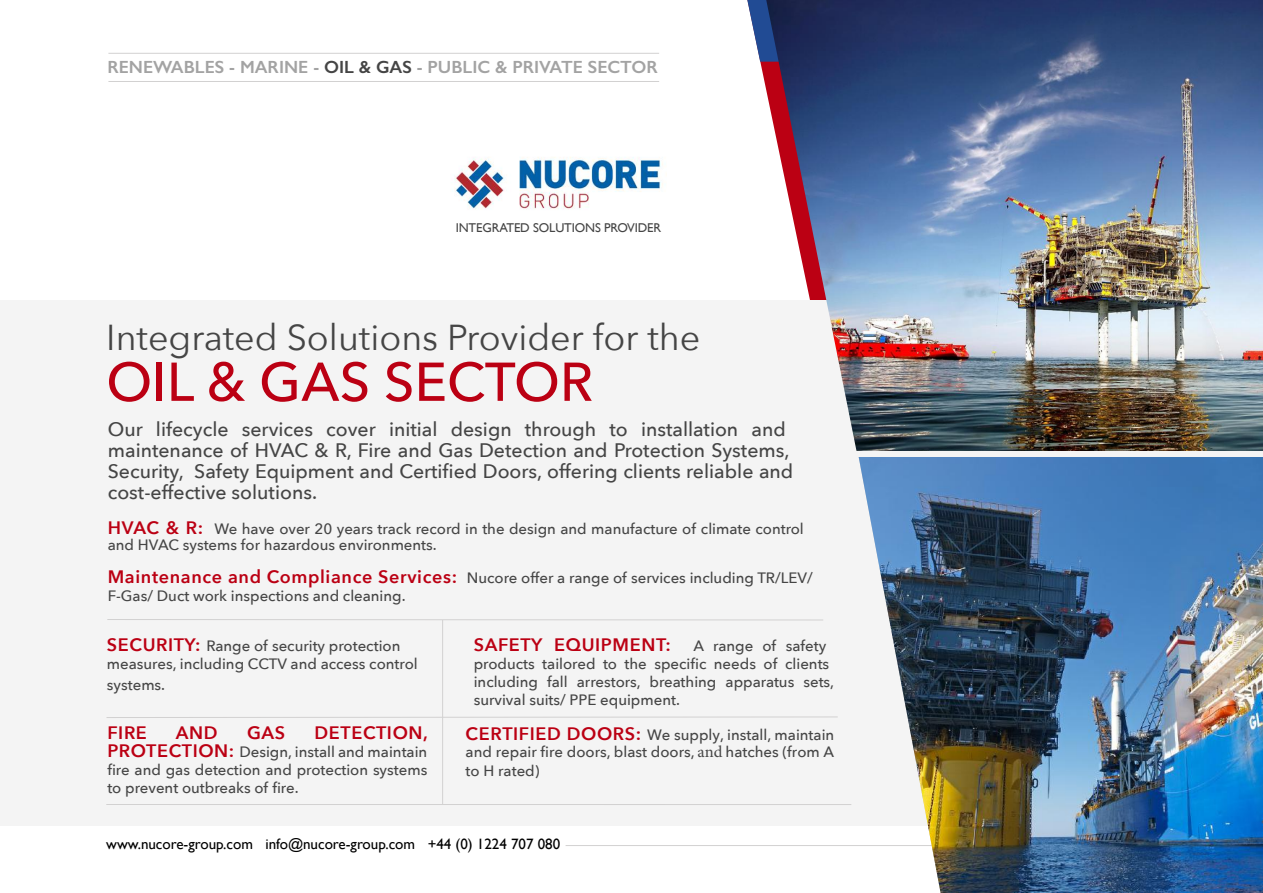
<style>
.page{position:relative;width:1263px;height:893px;background:#fff}
.page>*{position:absolute;margin:0;border:0;box-sizing:border-box;transform-origin:0 0}
.t1{font:500 54px "Avenir Next";color:#bb0013}
.t2{font:36px "Avenir Next";color:#454545}
.t3{font:500 19.5px/21px "Avenir Next";color:#454545}
.t4{font:600 18px "Avenir Next";letter-spacing:.035em;color:#bb0013}
.t5{font:600 17.7px "Gill Sans";color:#a3a3a3}
.t6{font:500 15px/18px "Avenir Next";color:#454545}
.t7{font:15px "Gill Sans";color:#000}
.t8{font:12.75px "Gill Sans";letter-spacing:-.01em;color:#454545}
.s1{color:#454545}
.s2{font-weight:600;font-size:18px;color:#bb0013}
.s3{font-family:"Minion Pro";font-weight:400;font-size:16.5px}
</style>
<div class="page">
<hr style="left:566px;top:845px;width:372px;height:1px;background:#d2d1d1">
<svg style="left:747px;top:0;width:19px;height:301px"></svg>
<div style="left:0;top:301px;width:1263px;height:525px;background:#f4f4f4"></div>
<img style="left:858px;top:457px;width:405px;height:436px">
<img style="left:766px;top:0;width:497px;height:451px">
<img style="left:454px;top:157px;width:209px;height:53px">
<hr style="left:108px;top:81px;width:551px;height:1px;background:#d2d1d1">
<hr style="left:108px;top:53px;width:551px;height:1px;background:#d2d1d1">
<svg style="left:106px;top:716px;width:732px;height:2px"></svg>
<hr style="left:442px;top:620px;width:1px;height:184px;background:#d2d1d1">
<svg style="left:107px;top:619px;width:716px;height:2px"></svg>
<hr style="left:106px;top:804px;width:745px;height:1px;background:#d2d1d1">
<p class="t5" style="left:107px;top:57px;width:552px">RENEWABLES - MARINE - <span class="s1">OIL &amp; GAS</span> - PUBLIC &amp; PRIVATE SECTOR</p>
<p class="t8" style="left:456px;top:220px;width:207px">INTEGRATED SOLUTIONS PROVIDER</p>
<h2 class="t2" style="left:106px;top:307px;width:596px">Integrated Solutions Provider for the</h2>
<h1 class="t1" style="left:106px;top:336px;width:488px">OIL &amp; GAS SECTOR</h1>
<p class="t3" style="left:108px;top:418px;width:687px">Our lifecycle services cover initial design through to installation and maintenance of HVAC &amp; R, Fire and Gas Detection and Protection Systems, Security, Safety Equipment and Certified Doors, offering clients reliable and cost-effective solutions.</p>
<p class="t6" style="left:108px;top:520px;width:698px;line-height:16.5px"><span class="s2">HVAC &amp; R:</span> We have over 20 years track record in the design and manufacture of climate control and HVAC systems for hazardous environments.</p>
<p class="t6" style="left:108px;top:569px;width:707px"><span class="s2">Maintenance and Compliance Services:</span> Nucore offer a range of services including TR/LEV/<br>F-Gas/ Duct work inspections and cleaning.</p>
<p class="t6" style="left:107px;top:636px;width:312px"><span class="s2">SECURITY:</span> Range of security protection measures, including CCTV and access control</p>
<p class="t6" style="left:107px;top:675px;width:60px">systems.</p>
<p class="t4" style="left:107px;top:718px;width:41px">FIRE</p>
<p class="t4" style="left:176px;top:718px;width:43px">AND</p>
<p class="t4" style="left:247px;top:718px;width:40px">GAS</p>
<p class="t4" style="left:315px;top:718px;width:115px">DETECTION,</p>
<p class="t6" style="left:107px;top:743px;width:321px;text-align:justify"><span class="s2">PROTECTION:</span> Design, install and maintain fire and gas detection and protection systems to prevent outbreaks of fire.</p>
<p class="t4" style="left:474px;top:630px;width:199px">SAFETY EQUIPMENT:</p>
<p class="t6" style="left:474px;top:637px;width:362px;text-indent:220px">A range of safety products tailored to the specific needs of clients including fall arrestors, breathing apparatus sets, survival suits/ PPE equipment.</p>
<p class="t6" style="left:466px;top:725px;width:370px;text-align:justify"><span class="s2">CERTIFIED DOORS:</span> We supply, install, maintain and repair fire doors, blast doors, <span class="s3">and</span> hatches (from A to H rated)</p>
<p class="t7" style="left:106px;top:835px;width:455px">www.nucore-group.com info@nucore-group.com +44 (0) 1224 707 080</p>
</div>
